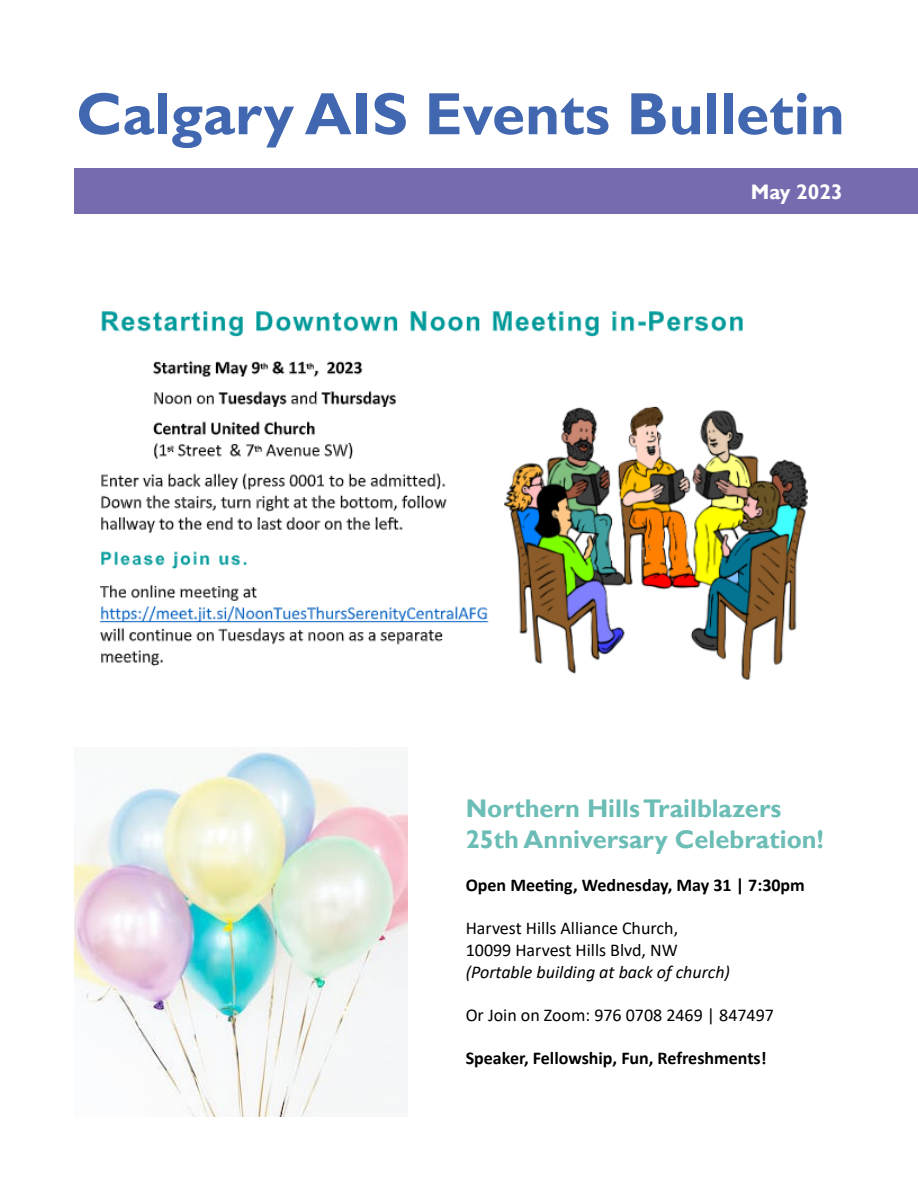
<style>
.page{position:relative;width:918px;height:1188px;background:#fff}
.page>*{position:absolute;margin:0;border:0;box-sizing:border-box;transform-origin:0 0}
.t1{font:700 60px "Gill Sans";color:#4167b0}
.t2{font:700 25.5px/30.6px "Gill Sans";color:#6bbdb6}
.t3{font:700 21px "Gill Sans";color:#fff}
.t4{font:18px/21.6px "Calibri";color:#000}
.t5{font:700 18px "Calibri";color:#000}
.t6{font:italic 18px "Calibri";color:#000}
</style>
<div class="page">
<div style="left:75px;top:168px;width:843px;height:46px;background:#776bb0"></div>
<img style="left:99px;top:311px;width:709px;height:369px">
<img style="left:74px;top:751px;width:333px;height:365px">
<h1 class="t1" style="left:76px;top:78px;width:770px">Calgary AIS Events Bulletin</h1>
<p class="t3" style="left:751px;top:180px;width:93px">May 2023</p>
<h2 class="t2" style="left:466px;top:794px;width:359px">Northern Hills Trailblazers<br>25th Anniversary Celebration!</h2>
<p class="t5" style="left:466px;top:873px;width:341px">Open Meeting, Wednesday, May 31 | 7:30pm</p>
<p class="t4" style="left:466px;top:917px;width:214px">Harvest Hills Alliance Church,<br>10099 Harvest Hills Blvd, NW</p>
<p class="t6" style="left:466px;top:959px;width:266px">(Portable building at back of church)</p>
<p class="t4" style="left:466px;top:1004px;width:310px">Or Join on Zoom: 976 0708 2469 | 847497</p>
<p class="t5" style="left:466px;top:1045px;width:302px">Speaker, Fellowship, Fun, Refreshments!</p>
</div>
